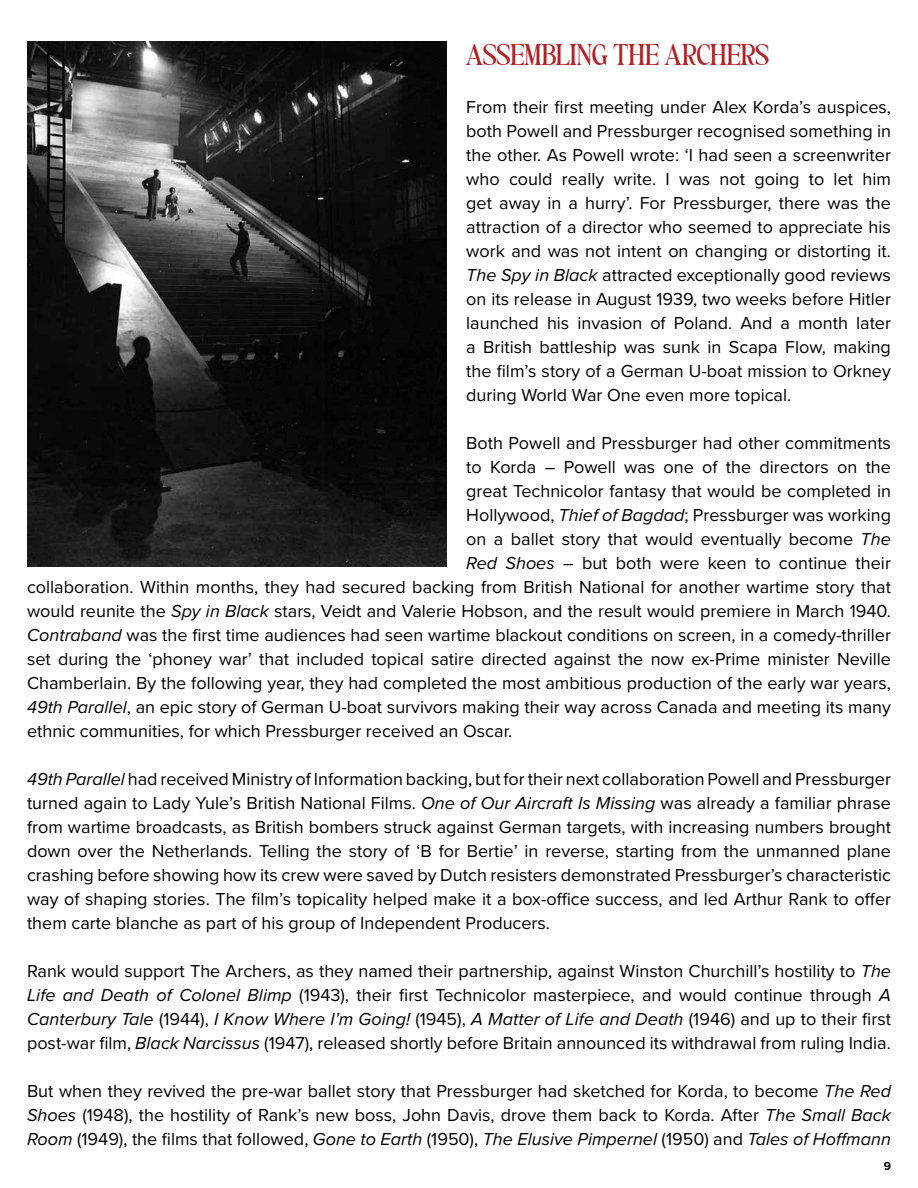
<style>
.page{position:relative;width:918px;height:1188px;background:#fff}
.page>*{position:absolute;margin:0;border:0;box-sizing:border-box;transform-origin:0 0}
.t1{font:27px "Dancing In The Rain";color:#b21f24}
.t2{font:18px/24px "Proxima Nova";color:#000;text-align:justify}
.t3{font:700 12px "Proxima Nova";color:#000}
.s1{font-style:italic}
</style>
<div class="page">
<img style="left:27px;top:41px;width:419px;height:526px">
<h1 class="t1" style="left:466px;top:39px;width:305px">ASSEMBLING THE ARCHERS</h1>
<p class="t2" style="left:466px;top:94px;width:426px">From their first meeting under Alex Korda’s auspices, both Powell and Pressburger recognised something in the other. As Powell wrote: ‘I had seen a screenwriter who could really write. I was not going to let him get away in a hurry’. For Pressburger, there was the attraction of a director who seemed to appreciate his work and was not intent on changing or distorting it.<br><span class="s1">The Spy in Black</span> attracted exceptionally good reviews on its release in August 1939, two weeks before Hitler launched his invasion of Poland. And a month later a British battleship was sunk in Scapa Flow, making the film’s story of a German U-boat mission to Orkney during World War One even more topical.</p>
<p class="t2" style="left:466px;top:430px;width:426px">Both Powell and Pressburger had other commitments</p>
<p class="t2" style="left:466px;top:454px;width:426px">to Korda – Powell was one of the directors on the</p>
<p class="t2" style="left:466px;top:478px;width:426px">great Technicolor fantasy that would be completed in</p>
<p class="t2" style="left:466px;top:502px;width:426px">Hollywood, <span class="s1">Thief of Bagdad</span>; Pressburger was working</p>
<p class="t2" style="left:466px;top:526px;width:426px">on a ballet story that would eventually become <span class="s1">The</span></p>
<p class="t2" style="left:466px;top:550px;width:426px"><span class="s1">Red Shoes</span> – but both were keen to continue their</p>
<p class="t2" style="left:27px;top:574px;width:866px">collaboration. Within months, they had secured backing from British National for another wartime story that</p>
<p class="t2" style="left:27px;top:598px;width:866px">would reunite the <span class="s1">Spy in Black</span> stars, Veidt and Valerie Hobson, and the result would premiere in March 1940.</p>
<p class="t2" style="left:27px;top:622px;width:865px"><span class="s1">Contraband</span> was the first time audiences had seen wartime blackout conditions on screen, in a comedy-thriller</p>
<p class="t2" style="left:27px;top:646px;width:866px">set during the ‘phoney war’ that included topical satire directed against the now ex-Prime minister Neville</p>
<p class="t2" style="left:27px;top:670px;width:866px">Chamberlain. By the following year, they had completed the most ambitious production of the early war years,</p>
<p class="t2" style="left:27px;top:694px;width:865px"><span class="s1">49th Parallel</span>, an epic story of German U-boat survivors making their way across Canada and meeting its many</p>
<p class="t2" style="left:27px;top:718px;width:487px">ethnic communities, for which Pressburger received an Oscar.</p>
<p class="t2" style="left:27px;top:766px;width:866px"><span class="s1">49th Parallel</span> had received Ministry of Information backing, but for their next collaboration Powell and Pressburger turned again to Lady Yule’s British National Films. <span class="s1">One of Our Aircraft Is Missing</span> was already a familiar phrase from wartime broadcasts, as British bombers struck against German targets, with increasing numbers brought down over the Netherlands. Telling the story of ‘B for Bertie’ in reverse, starting from the unmanned plane crashing before showing how its crew were saved by Dutch resisters demonstrated Pressburger’s characteristic way of shaping stories. The film’s topicality helped make it a box-office success, and led Arthur Rank to offer them carte blanche as part of his group of Independent Producers.</p>
<p class="t2" style="left:27px;top:958px;width:866px">Rank would support The Archers, as they named their partnership, against Winston Churchill’s hostility to <span class="s1">The Life and Death of Colonel Blimp</span> (1943), their first Technicolor masterpiece, and would continue through <span class="s1">A Canterbury Tale</span> (1944), <span class="s1">I Know Where I’m Going!</span> (1945), <span class="s1">A Matter of Life and Death</span> (1946) and up to their first post-war film, <span class="s1">Black Narcissus</span> (1947), released shortly before Britain announced its withdrawal from ruling India.</p>
<p class="t2" style="left:27px;top:1078px;width:866px">But when they revived the pre-war ballet story that Pressburger had sketched for Korda, to become <span class="s1">The Red Shoes</span> (1948), the hostility of Rank’s new boss, John Davis, drove them back to Korda. After <span class="s1">The Small Back Room</span> (1949), the films that followed, <span class="s1">Gone to Earth</span> (1950), <span class="s1">The Elusive Pimpernel</span> (1950) and <span class="s1">Tales of Hoffmann</span></p>
<p class="t3" style="left:884px;top:1159px;width:9px">9</p>
</div>
